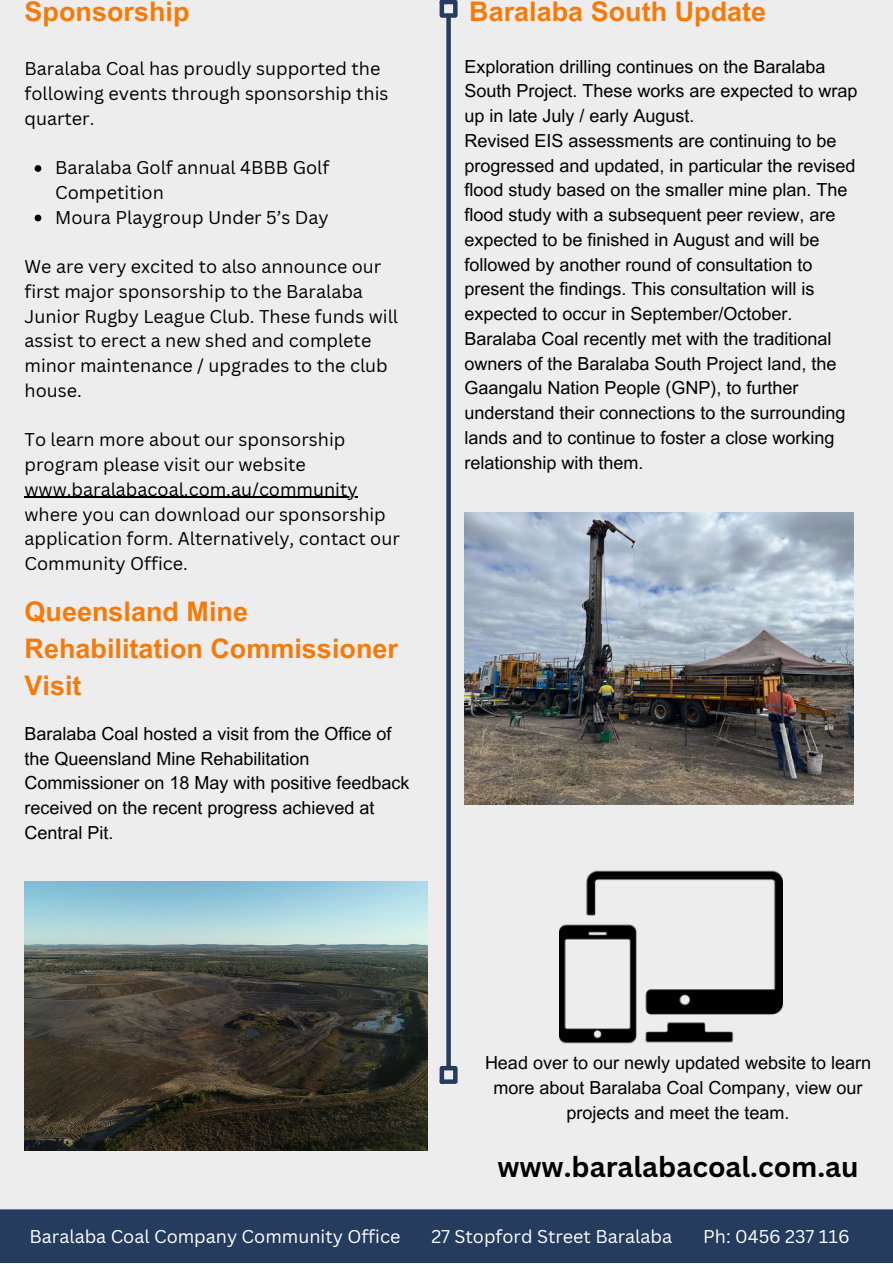
<style>
.page{position:relative;width:893px;height:1264px;background:#fff}
.page>*{position:absolute;margin:0;border:0;box-sizing:border-box;transform-origin:0 0}
.t1{font:700 28.05px "Canva Sans";color:#000}
.t2{font:700 27px/37px "Arial MT Pro";color:#f47b0b}
.t3{font:18px/24.8px "Arial MT Pro";color:#000}
.t4{font:18px/24.8px "Canva Sans";color:#000}
.t5{font:18px "Canva Sans";color:#fff}
</style>
<div class="page">
<div style="left:0;top:0;width:892px;height:1262px;background:#ededed"></div>
<div style="left:0;top:1209px;width:892px;height:53px;background:#253c5e"></div>
<img style="left:559px;top:870px;width:223px;height:174px">
<img style="left:464px;top:512px;width:389px;height:292px">
<div style="left:446px;top:17px;width:5px;height:1050px;background:#253c5e"></div>
<div style="left:439px;top:1065px;width:18px;height:18px;border:4px solid #253c5e"></div>
<div style="left:439px;top:0;width:18px;height:18px;border:4px solid #253c5e"></div>
<img style="left:25px;top:882px;width:402px;height:268px">
<svg style="left:35px;top:165px;width:6px;height:7px"></svg>
<svg style="left:35px;top:215px;width:6px;height:6px"></svg>
<hr style="left:25px;top:497px;width:333px;height:1px;background:#000">
<h2 class="t2" style="left:25px;top:-4px;width:166px">Sponsorship</h2>
<p class="t4" style="left:25px;top:56px;width:365px">Baralaba Coal has proudly supported the following events through sponsorship this quarter.</p>
<p class="t4" style="left:55px;top:155px;width:276px">Baralaba Golf annual 4BBB Golf<br>Competition<br>Moura Playgroup Under 5’s Day</p>
<p class="t4" style="left:25px;top:254px;width:375px">We are very excited to also announce our first major sponsorship to the Baralaba Junior Rugby League Club. These funds will assist to erect a new shed and complete minor maintenance / upgrades to the club house.</p>
<p class="t4" style="left:25px;top:427px;width:377px">To learn more about our sponsorship program please visit our website www.baralabacoal.com.au/community where you can download our sponsorship application form. Alternatively, contact our Community Office.</p>
<h2 class="t2" style="left:25px;top:596px;width:375px">Queensland Mine<br>Rehabilitation Commissioner<br>Visit</h2>
<p class="t3" style="left:25px;top:723px;width:386px">Baralaba Coal hosted a visit from the Office of the Queensland Mine Rehabilitation Commissioner on 18 May with positive feedback received on the recent progress achieved at Central Pit.</p>
<h2 class="t2" style="left:469px;top:-4px;width:298px">Baralaba South Update</h2>
<p class="t3" style="left:464px;top:56px;width:394px">Exploration drilling continues on the Baralaba South Project. These works are expected to wrap up in late July / early August.<br>Revised EIS assessments are continuing to be progressed and updated, in particular the revised flood study based on the smaller mine plan. The flood study with a subsequent peer review, are expected to be finished in August and will be followed by another round of consultation to present the findings. This consultation will is expected to occur in September/October.<br>Baralaba Coal recently met with the traditional owners of the Baralaba South Project land, the Gaangalu Nation People (GNP), to further understand their connections to the surrounding lands and to continue to foster a close working relationship with them.</p>
<p class="t3" style="left:485px;top:1052px;width:387px;text-align:center">Head over to our newly updated website to learn more about Baralaba Coal Company, view our projects and meet the team.</p>
<h1 class="t1" style="left:497px;top:1147px;width:363px">www.baralabacoal.com.au</h1>
<p class="t5" style="left:30px;top:1223px;width:372px">Baralaba Coal Company Community Office</p>
<p class="t5" style="left:431px;top:1223px;width:242px">27 Stopford Street Baralaba</p>
<p class="t5" style="left:703px;top:1223px;width:148px">Ph: 0456 237 116</p>
</div>
